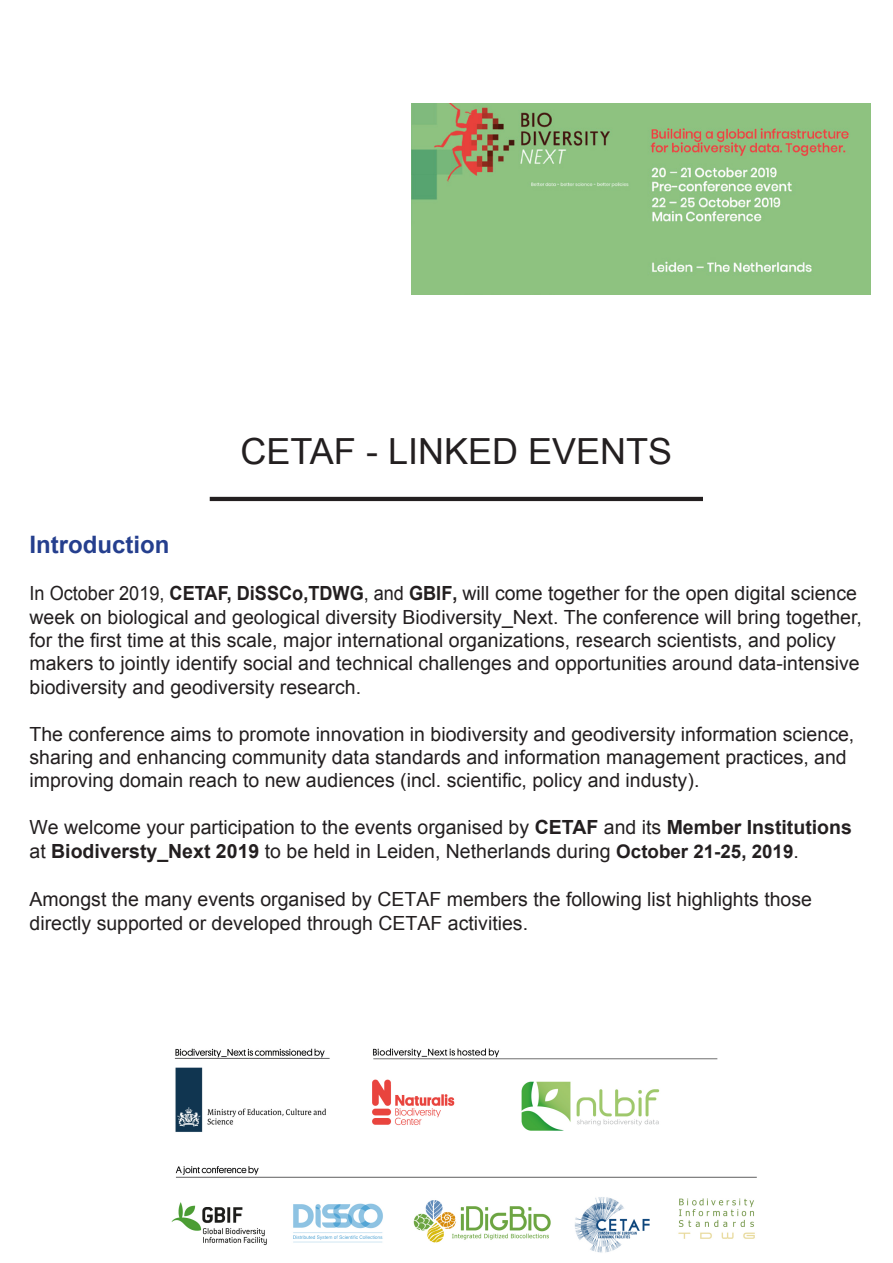
<style>
.page{position:relative;width:893px;height:1263px;background:#fff}
.page>*{position:absolute;margin:0;border:0;box-sizing:border-box;transform-origin:0 0}
.t1{font:36px "Arial";color:#231f20}
.t2{font:700 24px "Arial";color:#253f8e}
.t3{font:19.5px/23.4px "Arial";color:#231f20}
.t4{font:19.5px/23.4px "Arial";color:#231f20;scale:.93 1}
.s1{font-weight:700}
.s2{font-weight:700;font-size:18.75px}
</style>
<div class="page">
<hr style="left:210px;top:497px;width:493px;height:4px;background:#231f20">
<img style="left:411px;top:104px;width:459px;height:191px">
<img style="left:171px;top:1048px;width:586px;height:205px">
<p class="t1" style="left:241px;top:428px;width:433px">CETAF - LINKED EVENTS</p>
<p class="t2" style="left:30px;top:529px;width:141px">Introduction</p>
<p class="t4" style="left:30px;top:582px;width:897px">In October 2019, <span class="s1">CETAF, DiSSCo,TDWG</span>, and <span class="s1">GBIF,</span> will come together for the open digital science week on biological and geological diversity Biodiversity_Next. The conference will bring together, for the first time at this scale, major international organizations, research scientists, and policy makers to jointly identify social and technical challenges and opportunities around data-intensive biodiversity and geodiversity research.</p>
<p class="t3" style="left:30px;top:722px;width:826px">The conference aims to promote innovation in biodiversity and geodiversity information science, sharing and enhancing community data standards and information management practices, and improving domain reach to new audiences (incl. scientific, policy and industy).</p>
<p class="t3" style="left:30px;top:816px;width:824px">We welcome your participation to the events organised by <span class="s1">CETAF</span> and its <span class="s1">Member Institutions </span>at <span class="s1">Biodiversty_Next 2019</span> to be held in Leiden, Netherlands during <span class="s2">October 21-25, 2019</span>.</p>
<p class="t3" style="left:30px;top:888px;width:784px">Amongst the many events organised by CETAF members the following list highlights those directly supported or developed through CETAF activities.</p>
</div>
